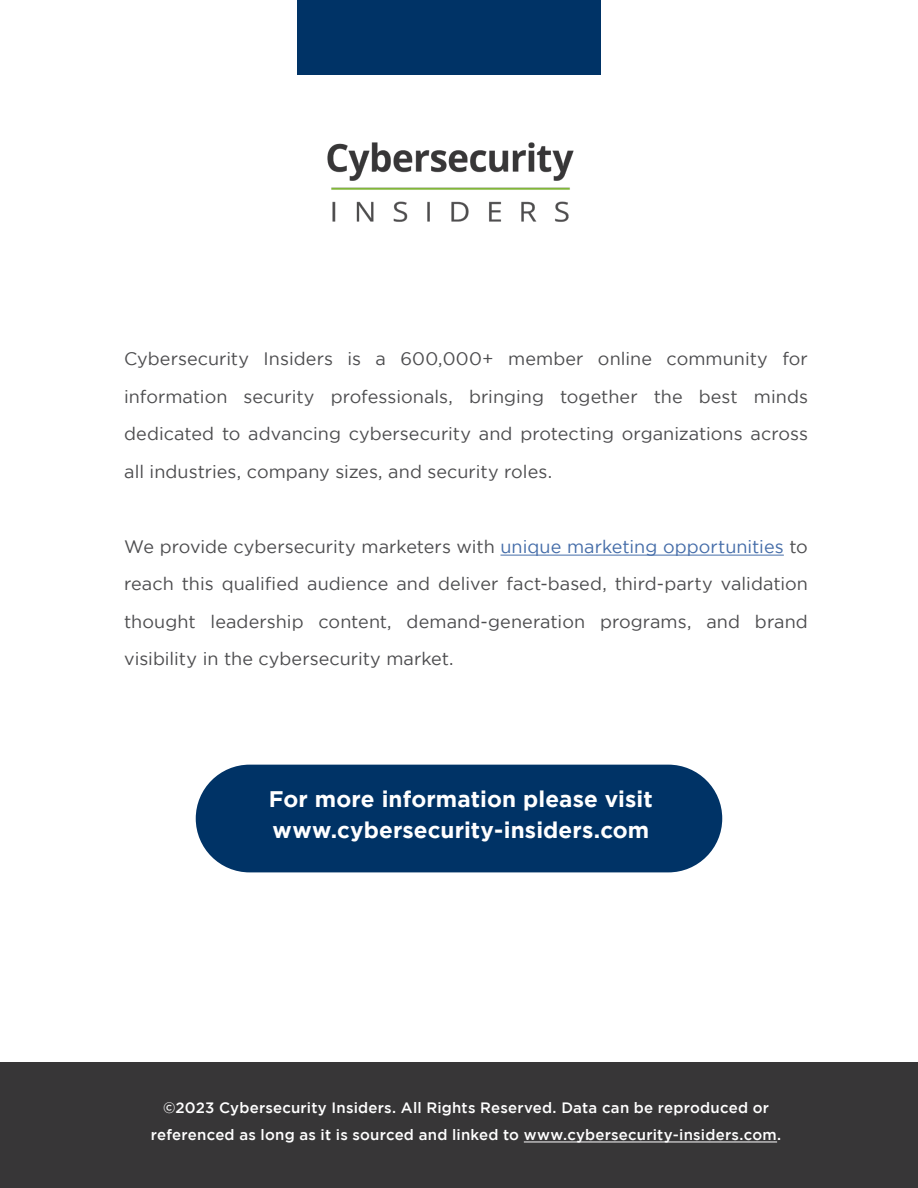
<style>
.page{position:relative;width:918px;height:1188px;background:#fff}
.page>*{position:absolute;margin:0;border:0;box-sizing:border-box;transform-origin:0 0}
.t1{font:700 22.5px/31.5px "Gotham";letter-spacing:.005em;color:#fff}
.t2{font:18px/37.5px "Gotham";letter-spacing:.005em;color:#4d4d4f;text-align:justify}
.t3{font:500 15px/27px "Gotham";letter-spacing:.015em;color:#fff;text-align:center}
.s1{color:#456da9}
</style>
<div class="page">
<img style="left:327px;top:142px;width:247px;height:80px">
<div style="left:0;top:1063px;width:918px;height:125px;background:#373637"></div>
<div style="left:297px;top:0;width:304px;height:75px;background:#036"></div>
<div style="left:196px;top:765px;width:526px;height:107px;background:#036;border-radius:54px"></div>
<hr style="left:524px;top:1142px;width:253px;height:1px;background:#fff">
<hr style="left:500px;top:555px;width:284px;height:1px;background:#456da9">
<p class="t2" style="left:124px;top:340px;width:685px">Cybersecurity Insiders is a 600,000+ member online community for information security professionals, bringing together the best minds dedicated to advancing cybersecurity and protecting organizations across all industries, company sizes, and security roles.</p>
<p class="t2" style="left:124px;top:527px;width:685px">We provide cybersecurity marketers with <span class="s1">unique marketing opportunities</span> to reach this qualified audience and deliver fact-based, third-party validation thought leadership content, demand-generation programs, and brand visibility in the cybersecurity market.</p>
<p class="t1" style="left:269px;top:783px;width:385px">For more information please visit www.cybersecurity-insiders.com</p>
<p class="t3" style="left:151px;top:1094px;width:632px">©2023 Cybersecurity Insiders. All Rights Reserved. Data can be reproduced or referenced as long as it is sourced and linked to www.cybersecurity-insiders.com.</p>
</div>
